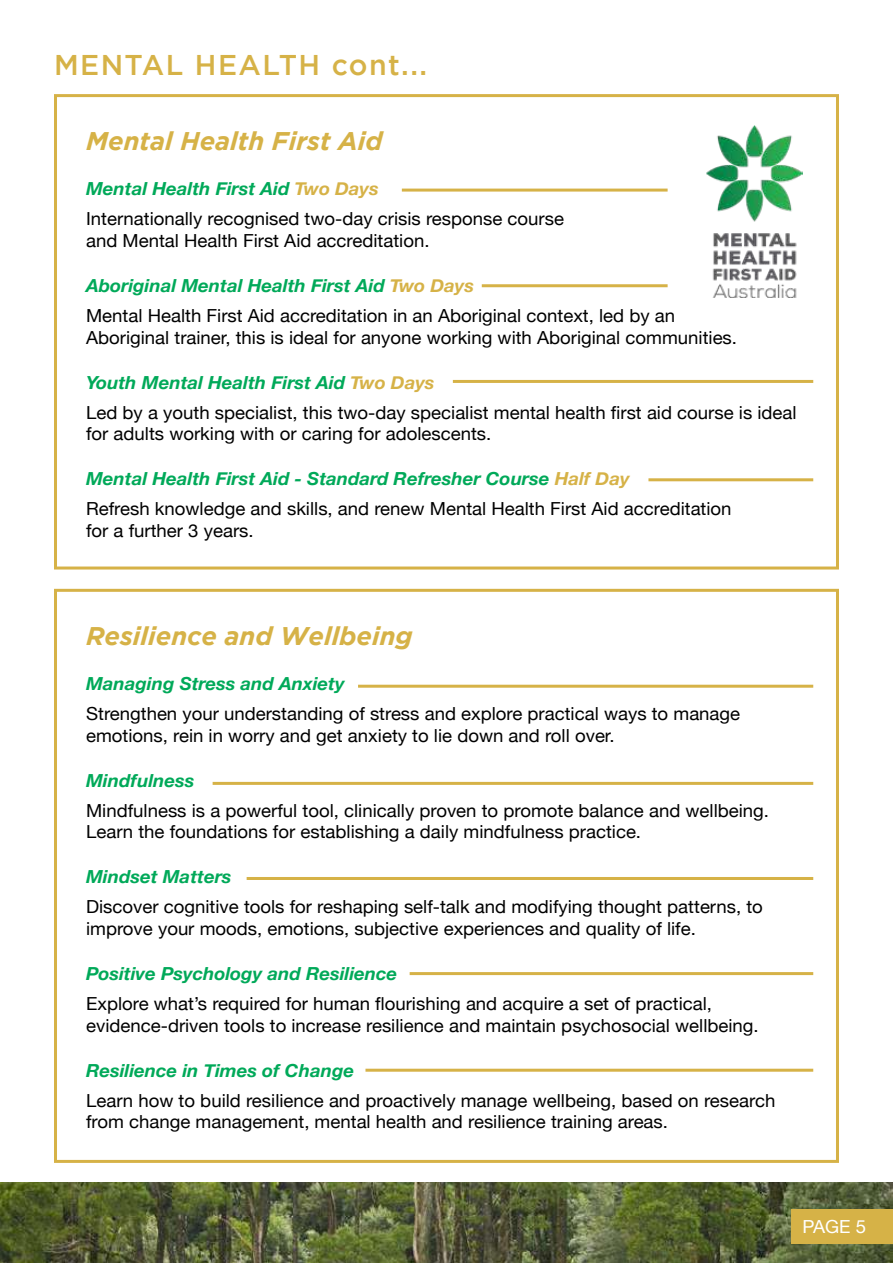
<style>
.page{position:relative;width:893px;height:1263px;background:#fff}
.page>*{position:absolute;margin:0;border:0;box-sizing:border-box;transform-origin:0 0}
.t1{font:500 28.5px "Gotham";letter-spacing:.05em;color:#d6b247}
.t2{font:italic 700 25.5px "Gotham";color:#d6b247}
.t3{font:18px/21.6px "Helvetica Neue";color:#000}
.t4{font:italic 700 18px "Helvetica Neue";color:#00a959}
.t5{font:18px "Helvetica Neue";color:#fff}
.s1{font-weight:700;font-style:italic;color:#00a959}
.s2{font-weight:700;font-style:italic;color:#d6b247}
</style>
<div class="page">
<div style="left:54px;top:94px;width:785px;height:475px;border:3px solid #d6b247"></div>
<img style="left:707px;top:125px;width:95px;height:172px">
<hr style="left:402px;top:189px;width:266px;height:3px;background:#d6b247">
<hr style="left:482px;top:284px;width:186px;height:3px;background:#d6b247">
<hr style="left:453px;top:380px;width:360px;height:3px;background:#d6b247">
<hr style="left:648px;top:478px;width:165px;height:3px;background:#d6b247">
<div style="left:54px;top:589px;width:785px;height:574px;border:3px solid #d6b247"></div>
<hr style="left:358px;top:685px;width:455px;height:3px;background:#d6b247">
<hr style="left:213px;top:782px;width:600px;height:3px;background:#d6b247">
<hr style="left:247px;top:877px;width:566px;height:3px;background:#d6b247">
<hr style="left:410px;top:972px;width:403px;height:3px;background:#d6b247">
<hr style="left:365px;top:1069px;width:448px;height:3px;background:#d6b247">
<img style="left:0;top:1182px;width:893px;height:81px">
<div style="left:791px;top:1209px;width:102px;height:35px;background:#d6b247"></div>
<h1 class="t1" style="left:54px;top:48px;width:375px">MENTAL HEALTH cont...</h1>
<h2 class="t2" style="left:86px;top:132px;width:298px">Mental Health First Aid</h2>
<p class="t3" style="left:86px;top:175px;width:479px;line-height:30px"><span class="s1">Mental Health First Aid</span> <span class="s2">Two Days<br></span>Internationally recognised two-day crisis response course</p>
<p class="t3" style="left:86px;top:231px;width:345px">and Mental Health First Aid accreditation.</p>
<p class="t3" style="left:86px;top:272px;width:591px;line-height:30px"><span class="s1">Aboriginal Mental Health First Aid</span> <span class="s2">Two Days<br></span>Mental Health First Aid accreditation in an Aboriginal context, led by an</p>
<p class="t3" style="left:86px;top:327px;width:652px">Aboriginal trainer, this is ideal for anyone working with Aboriginal communities.</p>
<p class="t3" style="left:86px;top:368px;width:712px;line-height:30px"><span class="s1">Youth Mental Health First Aid</span> <span class="s2">Two Days<br></span>Led by a youth specialist, this two-day specialist mental health first aid course is ideal</p>
<p class="t3" style="left:86px;top:424px;width:407px">for adults working with or caring for adolescents.</p>
<p class="t3" style="left:86px;top:465px;width:647px;line-height:30px"><span class="s1">Mental Health First Aid - Standard Refresher Course</span> <span class="s2">Half Day<br></span>Refresh knowledge and skills, and renew Mental Health First Aid accreditation</p>
<p class="t3" style="left:86px;top:521px;width:169px">for a further 3 years.</p>
<h2 class="t2" style="left:86px;top:626px;width:328px">Resilience and Wellbeing</h2>
<p class="t4" style="left:86px;top:677px;width:260px">Managing Stress and Anxiety</p>
<p class="t3" style="left:86px;top:704px;width:656px">Strengthen your understanding of stress and explore practical ways to manage emotions, rein in worry and get anxiety to lie down and roll over.</p>
<p class="t4" style="left:86px;top:773px;width:110px">Mindfulness</p>
<p class="t3" style="left:86px;top:800px;width:684px">Mindfulness is a powerful tool, clinically proven to promote balance and wellbeing.<br>Learn the foundations for establishing a daily mindfulness practice.</p>
<p class="t4" style="left:86px;top:870px;width:147px">Mindset Matters</p>
<p class="t3" style="left:86px;top:897px;width:678px">Discover cognitive tools for reshaping self-talk and modifying thought patterns, to improve your moods, emotions, subjective experiences and quality of life.</p>
<p class="t4" style="left:86px;top:967px;width:313px">Positive Psychology and Resilience</p>
<p class="t3" style="left:86px;top:994px;width:674px">Explore what’s required for human flourishing and acquire a set of practical, evidence-driven tools to increase resilience and maintain psychosocial wellbeing.</p>
<p class="t4" style="left:86px;top:1063px;width:270px">Resilience in Times of Change</p>
<p class="t3" style="left:86px;top:1090px;width:691px">Learn how to build resilience and proactively manage wellbeing, based on research from change management, mental health and resilience training areas.</p>
<p class="t5" style="left:802px;top:1214px;width:65px">PAGE 5</p>
</div>
